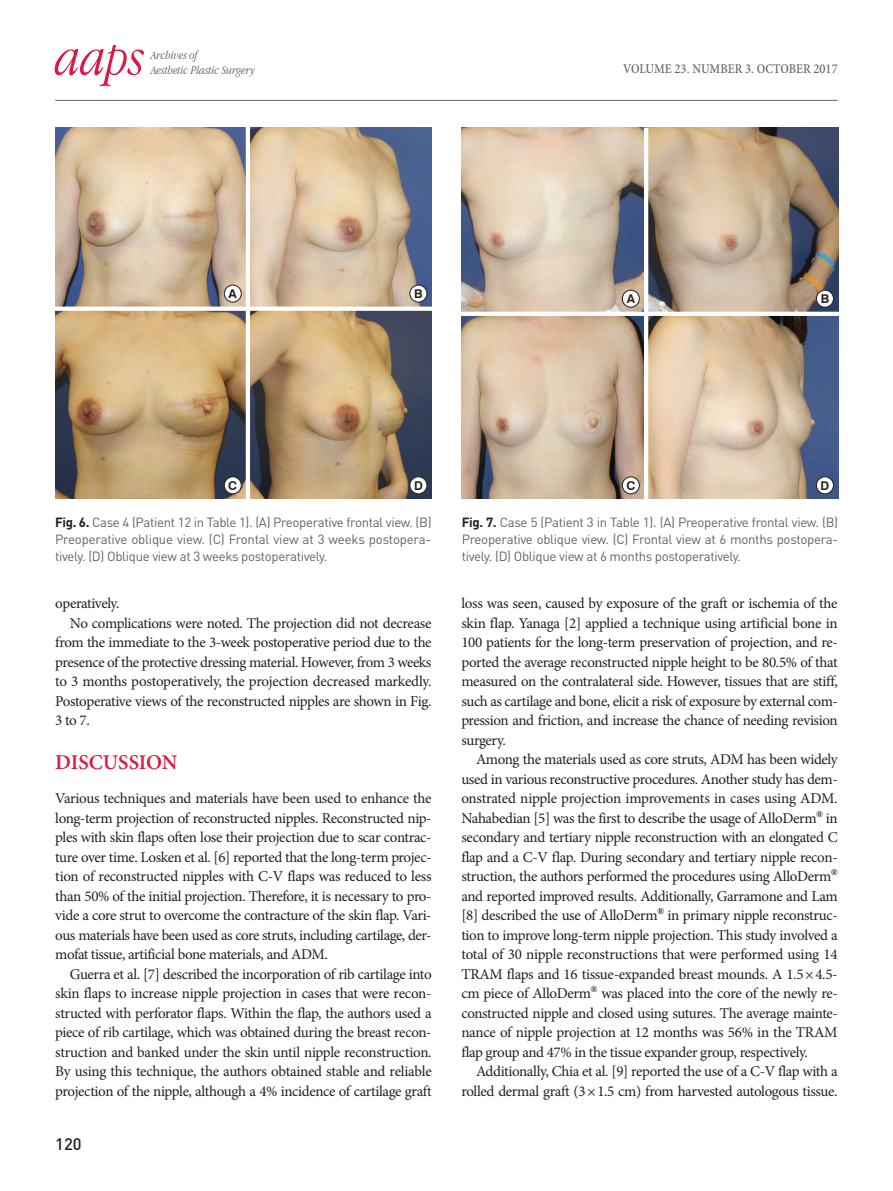
<style>
.page{position:relative;width:893px;height:1191px;background:#fff}
.page>*{position:absolute;margin:0;border:0;box-sizing:border-box;transform-origin:0 0}
.t1{font:italic 300 54px "Apple Garamond";color:#e21542}
.본문대제목{font:600 21px "Minion Pro";color:#e21542}
.t2{font:500 16.5px "DIN Pro";color:#231f20}
.본문{font:15px/19.5px "Minion Pro";letter-spacing:-.025em;color:#231f20;text-align:justify}
.t3{font:500 condensed 13.5px "Minion Pro";color:#636366}
.표제목그림설명{font:13.2px/17.1px "DIN Pro";letter-spacing:-.025em;color:#636366;text-align:justify}
.t4{font:italic 300 12.45px/15px "Apple Garamond";color:#57585a}
.t5{font:700 12.15px "Swiss 721 BT";color:#231f20}
.s1{font-weight:700;color:#231f20}
</style>
<div class="page">
<hr style="left:55px;top:100px;width:783px;height:1px;background:#636366">
<img style="left:462px;top:128px;width:376px;height:370px">
<hr style="left:644px;top:128px;width:4px;height:385px;background:#fff">
<hr style="left:456px;top:312px;width:388px;height:4px;background:#fff">
<div style="left:622px;top:290px;width:17px;height:17px;background:#fff;border-radius:50%"></div>
<div style="left:622px;top:290px;width:17px;height:17px;border:1px solid #231f20;border-radius:50%"></div>
<div style="left:816px;top:290px;width:17px;height:17px;background:#fff;border-radius:50%"></div>
<div style="left:816px;top:290px;width:18px;height:17px;border:1px solid #231f20;border-radius:50%"></div>
<div style="left:622px;top:477px;width:17px;height:17px;background:#fff;border-radius:50%"></div>
<div style="left:622px;top:476px;width:17px;height:18px;border:1px solid #231f20;border-radius:50%"></div>
<div style="left:816px;top:477px;width:17px;height:17px;background:#fff;border-radius:50%"></div>
<div style="left:816px;top:476px;width:18px;height:18px;border:1px solid #231f20;border-radius:50%"></div>
<img style="left:55px;top:128px;width:376px;height:370px">
<hr style="left:246px;top:121px;width:4px;height:385px;background:#fff">
<div style="left:49px;top:306px;width:389px;height:5px;background:#fff"></div>
<div style="left:224px;top:285px;width:17px;height:17px;background:#fff;border-radius:50%"></div>
<div style="left:224px;top:285px;width:18px;height:17px;border:1px solid #231f20;border-radius:50%"></div>
<div style="left:410px;top:285px;width:17px;height:17px;background:#fff;border-radius:50%"></div>
<div style="left:410px;top:285px;width:17px;height:17px;border:1px solid #231f20;border-radius:50%"></div>
<div style="left:224px;top:477px;width:17px;height:17px;background:#fff;border-radius:50%"></div>
<div style="left:224px;top:476px;width:18px;height:18px;border:1px solid #231f20;border-radius:50%"></div>
<div style="left:410px;top:477px;width:17px;height:17px;background:#fff;border-radius:50%"></div>
<div style="left:410px;top:476px;width:17px;height:18px;border:1px solid #231f20;border-radius:50%"></div>
<h1 class="t1" style="left:55px;top:25px;width:91px">aaps</h1>
<p class="t4" style="left:151px;top:47px;width:106px">Archives of<br>Aesthetic Plastic Surgery</p>
<p class="t3" style="left:623px;top:60px;width:216px">VOLUME 23. NUMBER 3. OCTOBER 2017</p>
<p class="t5" style="left:229px;top:286px;width:10px">A</p>
<p class="t5" style="left:414px;top:286px;width:10px">B</p>
<p class="t5" style="left:627px;top:291px;width:10px">A</p>
<p class="t5" style="left:821px;top:291px;width:10px">B</p>
<p class="t5" style="left:228px;top:478px;width:10px">C</p>
<p class="t5" style="left:414px;top:478px;width:10px">D</p>
<p class="표제목그림설명" style="left:55px;top:513px;width:378px"><span class="s1">Fig. 6.</span> Case 4 (Patient 12 in Table 1). (A) Preoperative frontal view. (B)<br>Preoperative oblique view. (C) Frontal view at 3 weeks postopera&shy;tively. (D) Oblique view at 3 weeks postoperatively.</p>
<p class="본문" style="left:55px;top:593px;width:66px">operatively.</p>
<p class="본문" style="left:55px;top:613px;width:378px;text-indent:15px">No complications were noted. The projection did not decrease from the immediate to the 3-week postoperative period due to the presence of the protective dressing material. However, from 3 weeks to 3 months postoperatively, the projection decreased markedly.<br>Postoperative views of the reconstructed nipples are shown in Fig.<br>3 to 7.</p>
<p class="본문대제목" style="left:55px;top:748px;width:124px">DISCUSSION</p>
<p class="본문" style="left:55px;top:788px;width:378px">Various techniques and materials have been used to enhance the long-term projection of reconstructed nipples. Reconstructed nip&shy;ples with skin flaps often lose their projection due to scar contrac&shy;ture over time. Losken et al. [6] reported that the long-term projec&shy;tion of reconstructed nipples with C-V flaps was reduced to less than 50% of the initial projection. Therefore, it is necessary to pro&shy;vide a core strut to overcome the contracture of the skin flap. Vari&shy;ous materials have been used as core struts, including cartilage, der&shy;mofat tissue, artificial bone materials, and ADM.</p>
<p class="본문" style="left:55px;top:964px;width:378px;text-indent:15px">Guerra et al. [7] described the incorporation of rib cartilage into skin flaps to increase nipple projection in cases that were recon&shy;structed with perforator flaps. Within the flap, the authors used a piece of rib cartilage, which was obtained during the breast recon&shy;struction and banked under the skin until nipple reconstruction.<br>By using this technique, the authors obtained stable and reliable projection of the nipple, although a 4% incidence of cartilage graft</p>
<p class="t2" style="left:55px;top:1132px;width:28px">120</p>
<p class="t5" style="left:626px;top:478px;width:10px">C</p>
<p class="t5" style="left:820px;top:478px;width:10px">D</p>
<p class="표제목그림설명" style="left:462px;top:513px;width:378px"><span class="s1">Fig. 7.</span> Case 5 (Patient 3 in Table 1). (A) Preoperative frontal view. (B)<br>Preoperative oblique view. (C) Frontal view at 6 months postopera&shy;tively. (D) Oblique view at 6 months postoperatively.</p>
<p class="본문" style="left:461px;top:593px;width:378px">loss was seen, caused by exposure of the graft or ischemia of the skin flap. Yanaga [2] applied a technique using artificial bone in 100 patients for the long-term preservation of projection, and re&shy;ported the average reconstructed nipple height to be 80.5% of that measured on the contralateral side. However, tissues that are stiff, such as cartilage and bone, elicit a risk of exposure by external com&shy;pression and friction, and increase the chance of needing revision surgery.</p>
<p class="본문" style="left:461px;top:749px;width:378px;text-indent:15px">Among the materials used as core struts, ADM has been widely used in various reconstructive procedures. Another study has dem&shy;onstrated nipple projection improvements in cases using ADM.<br>Nahabedian [5] was the first to describe the usage of AlloDerm<sup>®</sup> in secondary and tertiary nipple reconstruction with an elongated C flap and a C-V flap. During secondary and tertiary nipple recon&shy;struction, the authors performed the procedures using AlloDerm<sup>® </sup>and reported improved results. Additionally, Garramone and Lam [8] described the use of AlloDerm<sup>®</sup> in primary nipple reconstruc&shy;tion to improve long-term nipple projection. This study involved a total of 30 nipple reconstructions that were performed using 14<br>TRAM flaps and 16 tissue-expanded breast mounds. A 1.5×4.5- cm piece of AlloDerm<sup>®</sup> was placed into the core of the newly re&shy;constructed nipple and closed using sutures. The average mainte&shy;nance of nipple projection at 12 months was 56% in the TRAM flap group and 47% in the tissue expander group, respectively.</p>
<p class="본문" style="left:461px;top:1061px;width:378px;text-align:right">Additionally, Chia et al. [9] reported the use of a C-V flap with a rolled dermal graft (3×1.5 cm) from harvested autologous tissue.</p>
</div>
